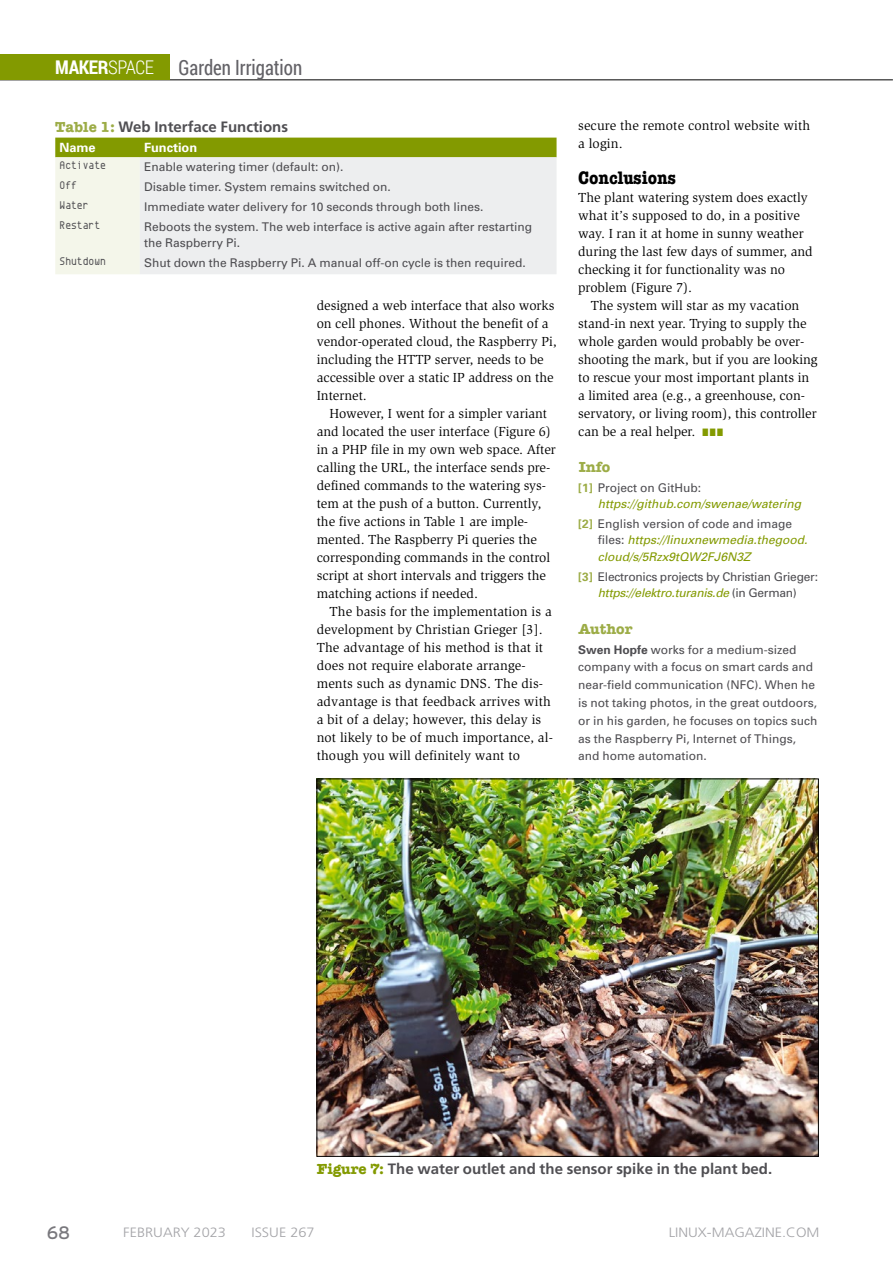
<style>
.page{position:relative;width:893px;height:1263px;background:#fff}
.page>*{position:absolute;margin:0;border:0;box-sizing:border-box;transform-origin:0 0}
.t1{font:21px "Roboto Condensed";color:#636267;scale:.9 1}
.t2{font:700 condensed 18.75px "American Typewriter";color:#000;scale:1.13 1}
.t3{font:18px "Interstate";color:#79787d}
.t4{font:700 15px "Frutiger";color:#504f53}
.t5{font:700 15px "American Typewriter";color:#9cac46}
.t6{font:13.5px/18px "Slimbach";color:#000}
.t7{font:300 13.5px "Frutiger";color:#a3a3a7;scale:1.08 1}
.t8{font:700 12.75px "Univers";color:#fff}
.t9{font:12px/17.9px "Univers";color:#4e4d51}
.t10{font:italic 12px/16.2px "Univers";color:#839a00}
.t11{font:12px/16.2px "Univers";letter-spacing:-.02em;color:#4e4d51;text-align:center}
.t12{font:11.25px "Envy Code R";color:#4e4d51;scale:.96 1}
.s1{font-weight:700;font-size:18.9px;color:#fff}
.s2{font-weight:300;font-size:18.9px;color:#fff}
.s3{font-family:"American Typewriter";color:#9cac46}
.s4{color:#839a00}
.s5{font-weight:700;font-style:normal;color:#9bab44}
.s6{font-style:normal;color:#4e4d51}
.s7{font-weight:700;color:#9bab44}
.s8{font-style:italic;color:#839a00}
.s9{font-weight:700}
.s10{font-family:"American Typewriter";color:#839a00}
</style>
<div class="page">
<img style="left:319px;top:781px;width:498px;height:373px">
<svg style="left:55px;top:138px;width:502px;height:136px;background:#bcc877"></svg>
<div style="left:140px;top:157px;width:417px;height:117px;background:#edeeef"></div>
<hr style="left:0;top:80px;width:893px;height:1px;background:#000">
<div style="left:0;top:54px;width:170px;height:26px;background:#839a00"></div>
<h1 class="t1" style="left:55px;top:52px;width:276px"><span class="s1">MAKER</span><span class="s2">SPACE</span> Garden Irrigation</h1>
<p class="t4" style="left:55px;top:118px;width:234px"><span class="s3">Table 1:</span> Web Interface Functions</p>
<p class="t8" style="left:60px;top:140px;width:38px">Name</p>
<p class="t8" style="left:144px;top:140px;width:55px">Function</p>
<p class="t12" style="left:60px;top:158px;width:50px">Activate</p>
<p class="t9" style="left:144px;top:158px;width:201px">Enable watering timer (default: on).</p>
<p class="t12" style="left:60px;top:178px;width:20px">Off</p>
<p class="t9" style="left:144px;top:178px;width:248px">Disable timer. System remains switched on.</p>
<p class="t12" style="left:60px;top:198px;width:32px">Water</p>
<p class="t9" style="left:144px;top:197px;width:341px">Immediate water delivery for 10 seconds through both lines.</p>
<p class="t12" style="left:60px;top:217px;width:44px">Restart</p>
<p class="t9" style="left:144px;top:218px;width:390px;line-height:16.5px">Reboots the system. The web interface is active again after restarting the Raspberry Pi.</p>
<p class="t12" style="left:60px;top:254px;width:50px">Shutdown</p>
<p class="t9" style="left:144px;top:254px;width:383px">Shut down the Raspberry Pi. A manual off-on cycle is then required.</p>
<p class="t6" style="left:317px;top:297px;width:239px">designed a web interface that also works</p>
<p class="t6" style="left:317px;top:315px;width:233px">on cell phones. Without the benefit of a</p>
<p class="t6" style="left:317px;top:333px;width:242px">vendor-operated cloud, the Raspberry Pi,</p>
<p class="t6" style="left:317px;top:351px;width:228px">including the HTTP server, needs to be</p>
<p class="t6" style="left:317px;top:369px;width:238px">accessible over a static IP address on the</p>
<p class="t6" style="left:317px;top:387px;width:52px">Internet.</p>
<p class="t6" style="left:329px;top:405px;width:219px">However, I went for a simpler variant</p>
<p class="t6" style="left:317px;top:423px;width:236px">and located the user interface (Figure 6)</p>
<p class="t6" style="left:317px;top:441px;width:241px">in a PHP file in my own web space. After</p>
<p class="t6" style="left:317px;top:459px;width:235px">calling the URL, the interface sends pre-</p>
<p class="t6" style="left:317px;top:477px;width:231px">defined commands to the watering sys-</p>
<p class="t6" style="left:317px;top:495px;width:226px">tem at the push of a button. Currently,</p>
<p class="t6" style="left:317px;top:513px;width:213px">the five actions in Table 1 are imple-</p>
<p class="t6" style="left:317px;top:531px;width:222px">mented. The Raspberry Pi queries the</p>
<p class="t6" style="left:317px;top:549px;width:235px">corresponding commands in the control</p>
<p class="t6" style="left:317px;top:567px;width:231px">script at short intervals and triggers the</p>
<p class="t6" style="left:317px;top:585px;width:163px">matching actions if needed.</p>
<p class="t6" style="left:329px;top:603px;width:224px">The basis for the implementation is a</p>
<p class="t6" style="left:317px;top:621px;width:228px">development by Christian Grieger [3].</p>
<p class="t6" style="left:317px;top:639px;width:228px">The advantage of his method is that it</p>
<p class="t6" style="left:317px;top:657px;width:211px">does not require elaborate arrange-</p>
<p class="t6" style="left:317px;top:675px;width:228px">ments such as dynamic DNS. The dis-</p>
<p class="t6" style="left:317px;top:693px;width:236px">advantage is that feedback arrives with</p>
<p class="t6" style="left:317px;top:711px;width:226px">a bit of a delay; however, this delay is</p>
<p class="t6" style="left:317px;top:729px;width:238px">not likely to be of much importance, al-</p>
<p class="t6" style="left:317px;top:747px;width:205px">though you will definitely want to</p>
<p class="t6" style="left:578px;top:117px;width:234px">secure the remote control website with a login.</p>
<p class="t2" style="left:578px;top:163px;width:88px">Conclusions</p>
<p class="t6" style="left:578px;top:189px;width:231px">The plant watering system does exactly</p>
<p class="t6" style="left:578px;top:207px;width:223px">what it’s supposed to do, in a positive</p>
<p class="t6" style="left:578px;top:225px;width:227px">way. I ran it at home in sunny weather</p>
<p class="t6" style="left:578px;top:243px;width:236px">during the last few days of summer, and</p>
<p class="t6" style="left:578px;top:261px;width:209px">checking it for functionality was no</p>
<p class="t6" style="left:578px;top:279px;width:116px">problem (Figure 7).</p>
<p class="t6" style="left:591px;top:297px;width:210px">The system will star as my vacation</p>
<p class="t6" style="left:578px;top:315px;width:230px">stand-in next year. Trying to supply the</p>
<p class="t6" style="left:578px;top:333px;width:228px">whole garden would probably be over-</p>
<p class="t6" style="left:578px;top:351px;width:241px">shooting the mark, but if you are looking</p>
<p class="t6" style="left:578px;top:369px;width:233px">to rescue your most important plants in</p>
<p class="t6" style="left:578px;top:387px;width:228px">a limited area (e.g., a greenhouse, con-</p>
<p class="t6" style="left:578px;top:405px;width:240px">servatory, or living room), this controller</p>
<p class="t6" style="left:578px;top:423px;width:147px">can be a real helper. <span class="s4">■</span> <span class="s4">■</span> <span class="s4">■</span></p>
<p class="t5" style="left:579px;top:454px;width:33px">Info</p>
<p class="t10" style="left:598px;top:479px;width:205px;text-indent:-20px"><span class="s5">[1]</span> <span class="s6">Project on GitHub: </span>https://github.com/swenae/watering</p>
<p class="t10" style="left:598px;top:516px;width:211px;text-indent:-20px"><span class="s5">[2]</span> <span class="s6">English version of code and image files:</span> https://linuxnewmedia.thegood. cloud/s/5Rzx9tQW2FJ6N3Z</p>
<p class="t11" style="left:578px;top:568px;width:241px"><span class="s7">[3]</span> Electronics projects by Christian Grieger: <span class="s8">https://elektro.turanis.de</span> (in German)</p>
<p class="t5" style="left:578px;top:616px;width:55px">Author</p>
<p class="t9" style="left:578px;top:640px;width:241px"><span class="s9">Swen Hopfe</span> works for a medium-sized company with a focus on smart cards and near-field communication (NFC). When he is not taking photos, in the great outdoors, or in his garden, he focuses on topics such as the Raspberry Pi, Internet of Things, and home automation.</p>
<p class="t4" style="left:317px;top:1160px;width:457px"><span class="s10">Figure 7:</span> The water outlet and the sensor spike in the plant bed.</p>
<p class="t3" style="left:47px;top:1222px;width:25px">68</p>
<p class="t7" style="left:123px;top:1224px;width:97px">FEBRUARY 2023</p>
<p class="t7" style="left:251px;top:1224px;width:60px">ISSUE 267</p>
<p class="t7" style="left:669px;top:1224px;width:141px">LINUX-MAGAZINE.COM</p>
</div>
